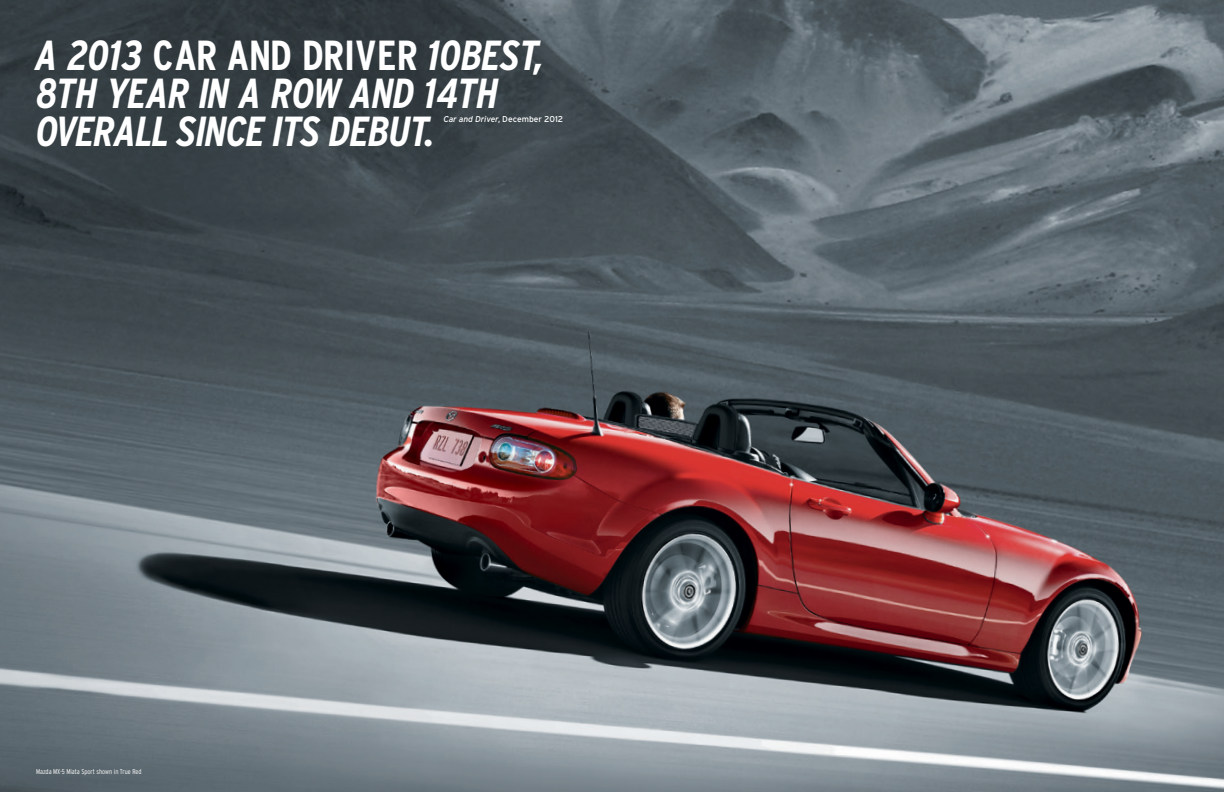
<style>
.page{position:relative;width:1224px;height:792px;background:#fff}
.page>*{position:absolute;margin:0;border:0;box-sizing:border-box;transform-origin:0 0}
.t1{font:italic 700 condensed 42px/38px "Interstate";letter-spacing:-.02em;color:#fff}
.t2{font:8.5px "Interstate";color:#fff}
.t3{font:300 condensed 7px "Interstate";color:#fff}
.s1{font-style:normal}
.s2{font-style:italic}
</style>
<div class="page">
<img style="left:0;top:0;width:1224px;height:792px">
<p class="t1" style="left:36px;top:35px;width:510px">A 2013 <span class="s1">CAR AND DRIVER</span> 10BEST,<br>8TH YEAR IN A ROW AND 14TH<br>OVERALL SINCE ITS DEBUT.</p>
<p class="t2" style="left:443px;top:114px;width:121px"><span class="s2">Car and Driver</span>, December 2012</p>
<p class="t3" style="left:36px;top:767px;width:107px">Mazda MX-5 Miata Sport shown in True Red</p>
</div>
